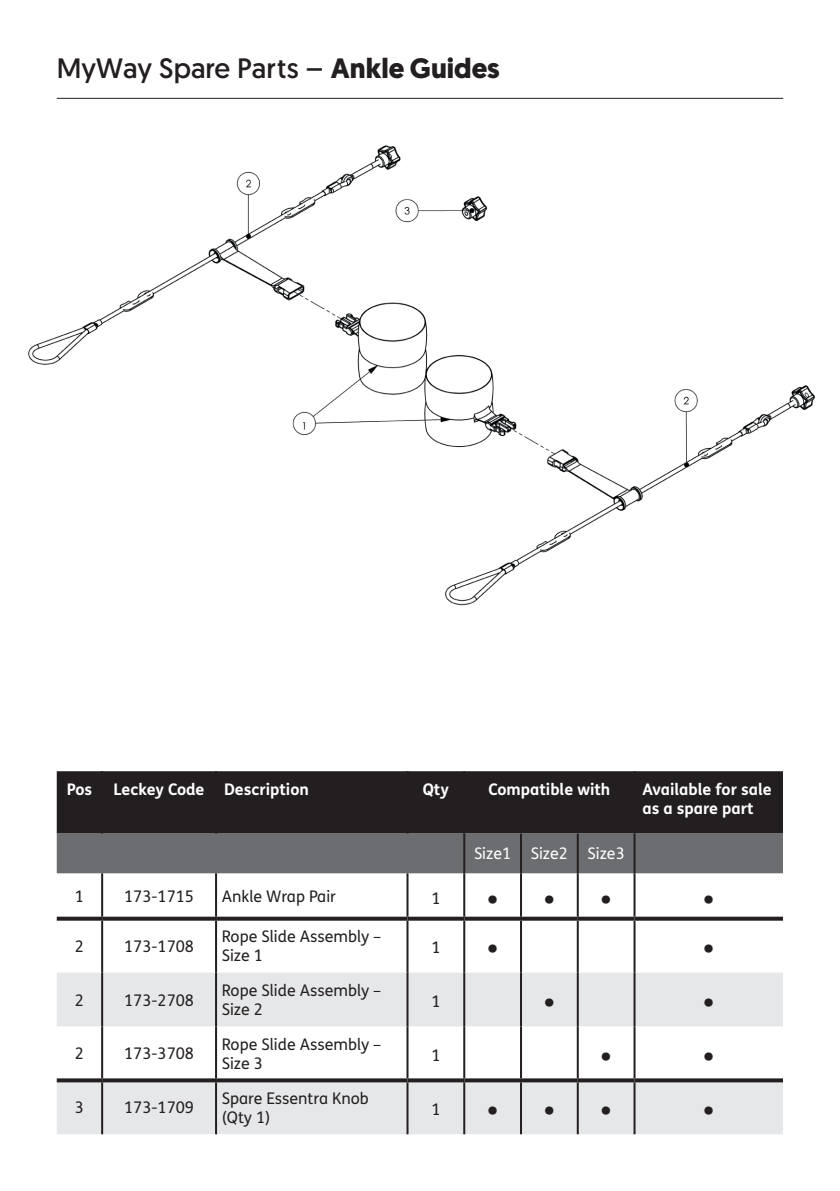
<style>
.page{position:relative;width:840px;height:1191px;background:#fff}
.page>*{position:absolute;margin:0;border:0;box-sizing:border-box;transform-origin:0 0}
.t1{font:28px "Geomanist";color:#231f20}
.t2{font:300 24px "Geomanist";color:#231f20}
.t3{font:16px/19.2px "FS Me";color:#231f20}
.t4{font:700 16px/19.2px "FS Me";color:#fff}
.t5{font:16px "FS Me";color:#fff}
.s1{font-weight:700}
</style>
<div class="page">
<hr style="left:57px;top:98px;width:725px;height:1px;background:#231f20">
<div style="left:57px;top:771px;width:725px;height:62px;background:#231f20"></div>
<div style="left:57px;top:833px;width:725px;height:40px;background:#6c6d70"></div>
<svg style="left:57px;top:972px;width:725px;height:162px;fill:#e6e7e9"></svg>
<hr style="left:101px;top:771px;width:2px;height:62px;background:#231f20">
<hr style="left:215px;top:771px;width:2px;height:62px;background:#231f20">
<hr style="left:406px;top:771px;width:2px;height:62px;background:#231f20">
<hr style="left:463px;top:771px;width:2px;height:62px;background:#231f20">
<hr style="left:633px;top:771px;width:2px;height:62px;background:#231f20">
<hr style="left:463px;top:833px;width:2px;height:40px;background:#231f20">
<hr style="left:519px;top:833px;width:2px;height:40px;background:#231f20">
<hr style="left:576px;top:833px;width:2px;height:40px;background:#231f20">
<hr style="left:633px;top:833px;width:2px;height:40px;background:#231f20">
<hr style="left:101px;top:873px;width:2px;height:43px;background:#231f20">
<hr style="left:215px;top:873px;width:2px;height:43px;background:#231f20">
<hr style="left:406px;top:873px;width:2px;height:43px;background:#231f20">
<hr style="left:463px;top:873px;width:2px;height:43px;background:#231f20">
<hr style="left:519px;top:873px;width:2px;height:43px;background:#231f20">
<hr style="left:576px;top:873px;width:2px;height:43px;background:#231f20">
<hr style="left:633px;top:873px;width:2px;height:43px;background:#231f20">
<hr style="left:101px;top:920px;width:2px;height:52px;background:#231f20">
<hr style="left:215px;top:920px;width:2px;height:52px;background:#231f20">
<hr style="left:406px;top:920px;width:2px;height:52px;background:#231f20">
<hr style="left:463px;top:920px;width:2px;height:52px;background:#231f20">
<hr style="left:519px;top:920px;width:2px;height:52px;background:#231f20">
<hr style="left:576px;top:920px;width:2px;height:52px;background:#231f20">
<hr style="left:633px;top:920px;width:2px;height:52px;background:#231f20">
<hr style="left:101px;top:972px;width:2px;height:54px;background:#231f20">
<hr style="left:215px;top:972px;width:2px;height:54px;background:#231f20">
<hr style="left:406px;top:972px;width:2px;height:54px;background:#231f20">
<hr style="left:463px;top:972px;width:2px;height:54px;background:#231f20">
<hr style="left:519px;top:972px;width:2px;height:54px;background:#231f20">
<hr style="left:576px;top:972px;width:2px;height:54px;background:#231f20">
<hr style="left:633px;top:972px;width:2px;height:54px;background:#231f20">
<hr style="left:101px;top:1026px;width:2px;height:52px;background:#231f20">
<hr style="left:215px;top:1026px;width:2px;height:52px;background:#231f20">
<hr style="left:406px;top:1026px;width:2px;height:52px;background:#231f20">
<hr style="left:463px;top:1026px;width:2px;height:52px;background:#231f20">
<hr style="left:519px;top:1026px;width:2px;height:52px;background:#231f20">
<hr style="left:576px;top:1026px;width:2px;height:52px;background:#231f20">
<hr style="left:633px;top:1026px;width:2px;height:52px;background:#231f20">
<hr style="left:101px;top:1082px;width:2px;height:52px;background:#231f20">
<hr style="left:215px;top:1082px;width:2px;height:52px;background:#231f20">
<hr style="left:406px;top:1082px;width:2px;height:52px;background:#231f20">
<hr style="left:463px;top:1082px;width:2px;height:52px;background:#231f20">
<hr style="left:519px;top:1082px;width:2px;height:52px;background:#231f20">
<hr style="left:576px;top:1082px;width:2px;height:52px;background:#231f20">
<hr style="left:633px;top:1082px;width:2px;height:52px;background:#231f20">
<svg style="left:57px;top:916px;width:45px;height:4px"></svg>
<svg style="left:102px;top:916px;width:114px;height:4px"></svg>
<svg style="left:216px;top:916px;width:191px;height:4px"></svg>
<svg style="left:407px;top:916px;width:57px;height:4px"></svg>
<svg style="left:464px;top:916px;width:56px;height:4px"></svg>
<svg style="left:520px;top:916px;width:57px;height:4px"></svg>
<svg style="left:577px;top:916px;width:57px;height:4px"></svg>
<svg style="left:634px;top:916px;width:148px;height:4px"></svg>
<svg style="left:57px;top:1078px;width:45px;height:4px"></svg>
<svg style="left:102px;top:1078px;width:114px;height:4px"></svg>
<svg style="left:216px;top:1078px;width:191px;height:4px"></svg>
<svg style="left:407px;top:1078px;width:57px;height:4px"></svg>
<svg style="left:464px;top:1078px;width:56px;height:4px"></svg>
<svg style="left:520px;top:1078px;width:57px;height:4px"></svg>
<svg style="left:577px;top:1078px;width:57px;height:4px"></svg>
<svg style="left:634px;top:1078px;width:148px;height:4px"></svg>
<img style="left:28px;top:145px;width:787px;height:461px">
<h1 class="t1" style="left:57px;top:50px;width:444px">MyWay Spare Parts – <span class="s1">Ankle Guides</span></h1>
<p class="t4" style="left:67px;top:778px;width:27px">Pos</p>
<p class="t4" style="left:114px;top:778px;width:197px">Leckey Code Description</p>
<p class="t4" style="left:422px;top:778px;width:28px">Qty</p>
<p class="t4" style="left:488px;top:778px;width:123px">Compatible with</p>
<p class="t4" style="left:642px;top:778px;width:131px">Available for sale as a spare part</p>
<p class="t5" style="left:473px;top:843px;width:152px">Size1 Size2 Size3</p>
<p class="t3" style="left:75px;top:886px;width:11px">1</p>
<p class="t3" style="left:124px;top:886px;width:71px">173-1715</p>
<p class="t3" style="left:221px;top:886px;width:116px">Ankle Wrap Pair</p>
<p class="t3" style="left:431px;top:888px;width:11px">1</p>
<h2 class="t2" style="left:487px;top:883px;width:68px">• •</h2>
<h2 class="t2" style="left:601px;top:883px;width:11px">•</h2>
<h2 class="t2" style="left:703px;top:883px;width:11px">•</h2>
<p class="t3" style="left:75px;top:936px;width:11px">2</p>
<p class="t3" style="left:124px;top:936px;width:71px">173-1708</p>
<p class="t3" style="left:221px;top:926px;width:161px">Rope Slide Assembly –<br>Size 1</p>
<p class="t3" style="left:431px;top:937px;width:11px">1</p>
<h2 class="t2" style="left:487px;top:932px;width:11px">•</h2>
<h2 class="t2" style="left:703px;top:932px;width:11px">•</h2>
<p class="t3" style="left:75px;top:990px;width:11px">2</p>
<p class="t3" style="left:124px;top:990px;width:71px">173-2708</p>
<p class="t3" style="left:221px;top:980px;width:161px">Rope Slide Assembly –<br>Size 2</p>
<p class="t3" style="left:431px;top:991px;width:11px">1</p>
<h2 class="t2" style="left:544px;top:986px;width:11px">•</h2>
<h2 class="t2" style="left:703px;top:986px;width:11px">•</h2>
<p class="t3" style="left:75px;top:1044px;width:11px">2</p>
<p class="t3" style="left:124px;top:1044px;width:71px">173-3708</p>
<p class="t3" style="left:221px;top:1034px;width:161px">Rope Slide Assembly –<br>Size 3</p>
<p class="t3" style="left:431px;top:1045px;width:11px">1</p>
<h2 class="t2" style="left:601px;top:1040px;width:11px">•</h2>
<h2 class="t2" style="left:703px;top:1040px;width:11px">•</h2>
<p class="t3" style="left:75px;top:1097px;width:11px">3</p>
<p class="t3" style="left:124px;top:1097px;width:71px">173-1709</p>
<p class="t3" style="left:221px;top:1088px;width:149px">Spare Essentra Knob (Qty 1)</p>
<p class="t3" style="left:431px;top:1099px;width:11px">1</p>
<h2 class="t2" style="left:487px;top:1094px;width:68px">• •</h2>
<h2 class="t2" style="left:601px;top:1094px;width:11px">•</h2>
<h2 class="t2" style="left:703px;top:1094px;width:11px">•</h2>
</div>
